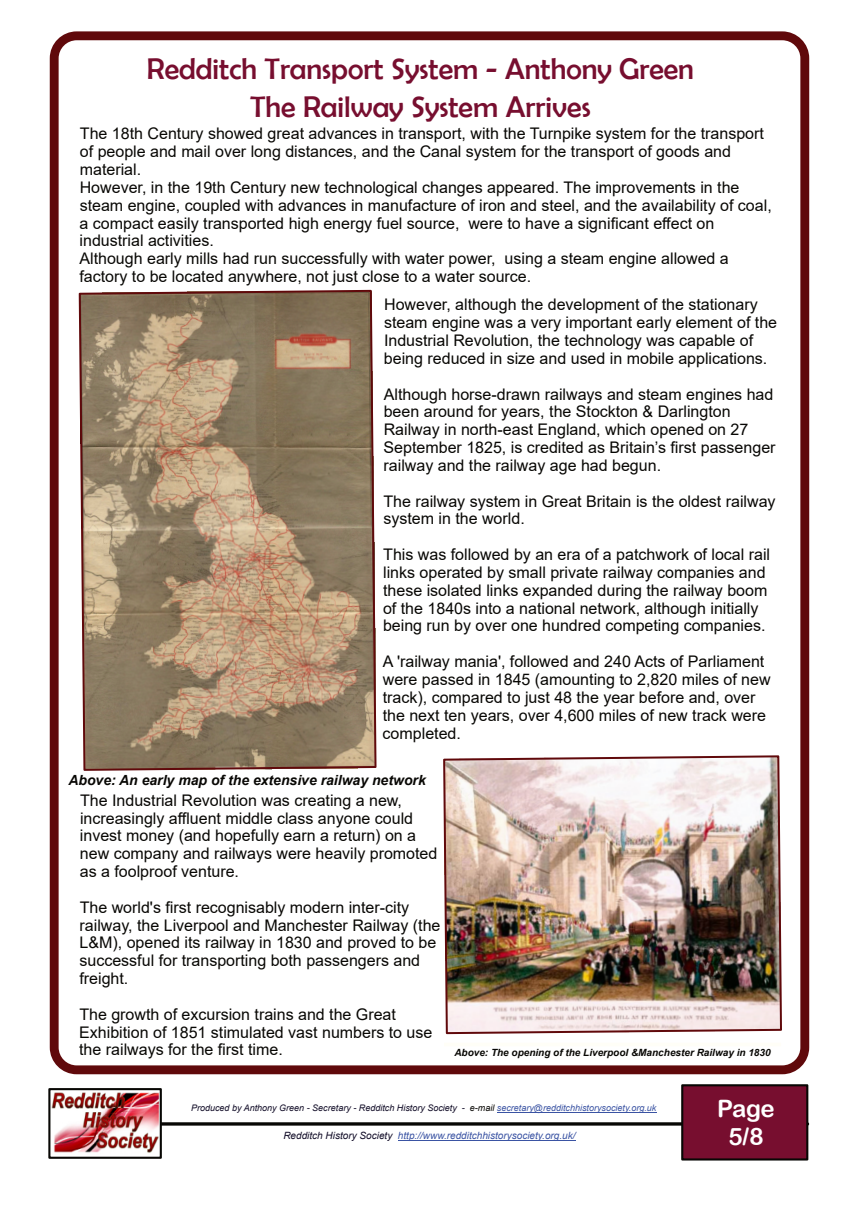
<style>
.page{position:relative;width:859px;height:1208px;background:#fff}
.page>*{position:absolute;margin:0;border:0;box-sizing:border-box;transform-origin:0 0}
.t1{font:30px/38px "Berlin Sans FB";color:#770e2f;text-align:center}
.t2{font:24px "Arial Rounded MT Bold";color:#fff}
.t3{font:16px/17.8px "Arial";letter-spacing:-.005em;color:#080704}
.t4{font:italic 700 14px "Arial";color:#080704}
.t5{font:italic 10px "Arial";color:#3a53a3}
.t6{font:italic 700 10px "Arial";color:#080704}
.t7{font:italic 9px "Arial";color:#110c27}
.s1{color:#080704}
.s2{color:#3a53a3}
.s3{color:#110c27}
</style>
<div class="page">
<div style="left:50px;top:31px;width:759px;height:1043px;border:9px solid #60090b;border-radius:23px"></div>
<hr style="left:101px;top:1122px;width:706px;height:3px;background:#080704">
<div style="left:681px;top:1084px;width:127px;height:76px;background:#770e2f;border:2px solid #080704"></div>
<img style="left:51px;top:1092px;width:108px;height:61px">
<div style="left:48px;top:1088px;width:114px;height:70px;border:2px solid #080704"></div>
<hr style="left:398px;top:1140px;width:178px;height:1px;background:#3a53a3">
<hr style="left:497px;top:1112px;width:159px;height:1px;background:#3a53a3">
<svg style="left:78px;top:289px;width:299px;height:482px"></svg>
<img style="left:443px;top:755px;width:339px;height:280px">
<div style="left:442px;top:1040px;width:341px;height:8px;background:#fffef7"></div>
<h1 class="t1" style="left:147px;top:50px;width:549px">Redditch Transport System - Anthony Green<br>The Railway System Arrives</h1>
<p class="t3" style="left:79px;top:126px;width:694px">The 18th Century showed great advances in transport, with the Turnpike system for the transport of people and mail over long distances, and the Canal system for the transport of goods and material.<br>However, in the 19th Century new technological changes appeared. The improvements in the steam engine, coupled with advances in manufacture of iron and steel, and the availability of coal, a compact easily transported high energy fuel source, were to have a significant effect on industrial activities.<br>Although early mills had run successfully with water power, using a steam engine allowed a factory to be located anywhere, not just close to a water source.</p>
<p class="t3" style="left:384px;top:297px;width:395px">However, although the development of the stationary steam engine was a very important early element of the Industrial Revolution, the technology was capable of being reduced in size and used in mobile applications.</p>
<p class="t3" style="left:384px;top:386px;width:393px">Although horse-drawn railways and steam engines had been around for years, the Stockton &amp; Darlington Railway in north-east England, which opened on 27<br>September 1825, is credited as Britain’s first passenger railway and the railway age had begun.</p>
<p class="t3" style="left:383px;top:493px;width:394px">The railway system in Great Britain is the oldest railway system in the world.</p>
<p class="t3" style="left:383px;top:547px;width:389px">This was followed by an era of a patchwork of local rail links operated by small private railway companies and these isolated links expanded during the railway boom of the 1840s into a national network, although initially being run by over one hundred competing companies.</p>
<p class="t3" style="left:383px;top:654px;width:389px">A 'railway mania', followed and 240 Acts of Parliament were passed in 1845 (amounting to 2,820 miles of new track), compared to just 48 the year before and, over the next ten years, over 4,600 miles of new track were completed.</p>
<p class="t4" style="left:68px;top:774px;width:359px">Above: An early map of the extensive railway network</p>
<p class="t3" style="left:80px;top:792px;width:359px">The Industrial Revolution was creating a new, increasingly affluent middle class anyone could invest money (and hopefully earn a return) on a new company and railways were heavily promoted as a foolproof venture.</p>
<p class="t3" style="left:79px;top:899px;width:363px">The world's first recognisably modern inter-city railway, the Liverpool and Manchester Railway (the L&amp;M), opened its railway in 1830 and proved to be successful for transporting both passengers and freight.</p>
<p class="t3" style="left:79px;top:1006px;width:355px">The growth of excursion trains and the Great<br>Exhibition of 1851 stimulated vast numbers to use the railways for the first time.</p>
<p class="t6" style="left:454px;top:1049px;width:318px">Above: The opening of the Liverpool &amp;Manchester Railway in 1830</p>
<p class="t7" style="left:191px;top:1104px;width:467px">Produced by Anthony Green - Secretary - Redditch History Society - <span class="s1">e-mail</span> <span class="s2">secretary@redditchhistorysociety.org.uk</span></p>
<h2 class="t2" style="left:717px;top:1100px;width:59px">Page</h2>
<p class="t5" style="left:283px;top:1131px;width:294px"><span class="s3">Redditch History Society</span> http://www.redditchhistorysociety.org.uk/</p>
<h2 class="t2" style="left:728px;top:1128px;width:37px">5/8</h2>
</div>
